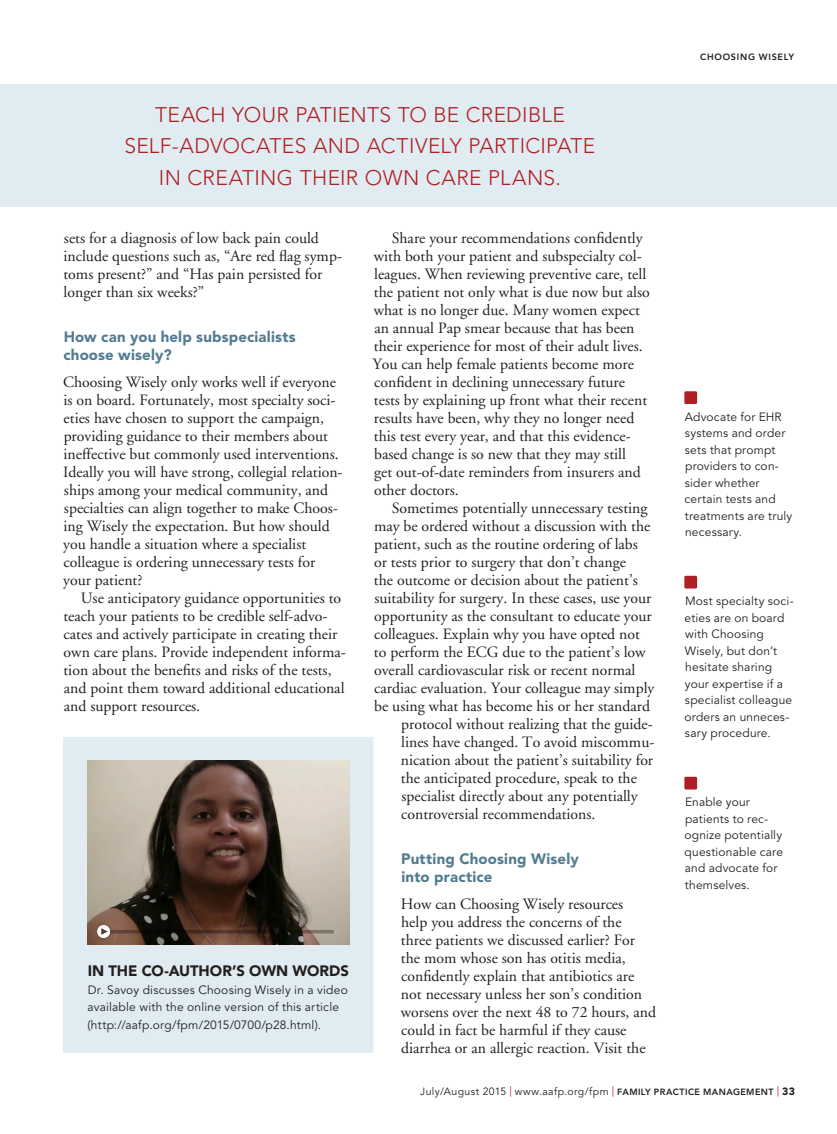
<style>
.page{position:relative;width:837px;height:1134px;background:#fff}
.page>*{position:absolute;margin:0;border:0;box-sizing:border-box;transform-origin:0 0}
.pull_quote{font:300 21px/31.5px "Avenir LT Std";letter-spacing:.015em;color:#b01f23;text-align:center}
.body{font:15.75px/18px "Adobe Garamond";color:#231f20}
.body_no_indent{font:15.75px/18px "Adobe Garamond";color:#231f20}
.subhead{font:900 15px/18px "Avenir LT Std";letter-spacing:.01em;color:#527b90}
.sidebar_body{font:900 15px "Avenir LT Std";letter-spacing:-.005em;color:#231f20}
.speed_bar_body_right{font:12px/16.5px "Avenir LT Std";letter-spacing:.015em;color:#231f20}
.sidebar_body-2{font:12px/17.2px "Avenir LT Std";letter-spacing:.02em;color:#231f20}
.t1{font:10.5px "Avenir LT Std";letter-spacing:.04em;color:#231f20}
.turnslug{font:800 9px "Avenir LT Std";letter-spacing:.085em;color:#231f20}
.s1{font-family:"Adobe Garamond";color:#a4142c}
.s2{font-weight:800;font-size:9px}
.s3{font-weight:900}
</style>
<div class="page">
<div style="left:0;top:84px;width:837px;height:123px;background:#e0ecf1"></div>
<div style="left:684px;top:391px;width:13px;height:13px;background:#b01f23;border-radius:2px"></div>
<div style="left:684px;top:576px;width:13px;height:13px;background:#b01f23;border-radius:2px"></div>
<div style="left:684px;top:777px;width:13px;height:13px;background:#b01f23;border-radius:2px"></div>
<div style="left:63px;top:737px;width:311px;height:316px;background:#e0ecf1"></div>
<img style="left:87px;top:761px;width:263px;height:184px">
<div style="left:95px;top:922px;width:18px;height:18px;background:#231f20;opacity:.35"></div>
<svg style="left:97px;top:925px;width:237px;height:13px;background:#534136"></svg>
<p class="pull_quote" style="left:125px;top:99px;width:472px">TEACH YOUR PATIENTS TO BE CREDIBLE<br>SELF-ADVOCATES AND ACTIVELY PARTICIPATE<br>IN CREATING THEIR OWN CARE PLANS.</p>
<p class="body" style="left:63px;top:229px;width:280px">sets for a diagnosis of low back pain could include questions such as, “Are red flag symp&shy;toms present?” and “Has pain persisted for longer than six weeks?”</p>
<p class="subhead" style="left:63px;top:328px;width:234px">How can you help subspecialists choose wisely?</p>
<p class="body_no_indent" style="left:63px;top:373px;width:281px">Choosing Wisely only works well if everyone is on board. Fortunately, most specialty soci&shy;eties have chosen to support the campaign, providing guidance to their members about ineffective but commonly used interventions.<br>Ideally you will have strong, collegial relation&shy;ships among your medical community, and specialties can align together to make Choos&shy;ing Wisely the expectation. But how should you handle a situation where a specialist colleague is ordering unnecessary tests for your patient?</p>
<p class="body" style="left:63px;top:589px;width:284px;text-indent:17px">Use anticipatory guidance opportunities to teach your patients to be credible self-advo&shy;cates and actively participate in creating their own care plans. Provide independent informa&shy;tion about the benefits and risks of the tests, and point them toward additional educational and support resources.</p>
<p class="sidebar_body" style="left:88px;top:962px;width:263px">IN THE CO-AUTHOR’S OWN WORDS</p>
<p class="sidebar_body-2" style="left:87px;top:982px;width:262px">Dr. Savoy discusses Choosing Wisely in a video available with the online version of this article (http://aafp.org/fpm/2015/0700/p28.html).</p>
<p class="body" style="left:373px;top:229px;width:279px;text-indent:19px">Share your recommendations confidently with both your patient and subspecialty col&shy;leagues. When reviewing preventive care, tell the patient not only what is due now but also what is no longer due. Many women expect an annual Pap smear because that has been their experience for most of their adult lives.<br>You can help female patients become more confident in declining unnecessary future tests by explaining up front what their recent results have been, why they no longer need this test every year, and that this evidence&shy;based change is so new that they may still<br>get out-of-date reminders from insurers and other doctors.</p>
<p class="body" style="left:392px;top:499px;width:257px">Sometimes potentially unnecessary testing</p>
<p class="body" style="left:374px;top:517px;width:278px">may be ordered without a discussion with the</p>
<p class="body" style="left:374px;top:535px;width:265px">patient, such as the routine ordering of labs</p>
<p class="body" style="left:374px;top:553px;width:253px">or tests prior to surgery that don’t change</p>
<p class="body" style="left:374px;top:571px;width:265px">the outcome or decision about the patient’s</p>
<p class="body" style="left:374px;top:589px;width:279px">suitability for surgery. In these cases, use your</p>
<p class="body" style="left:374px;top:607px;width:279px">opportunity as the consultant to educate your</p>
<p class="body" style="left:374px;top:625px;width:267px">colleagues. Explain why you have opted not</p>
<p class="body" style="left:374px;top:643px;width:273px">to perform the ECG due to the patient’s low</p>
<p class="body" style="left:374px;top:661px;width:263px">overall cardiovascular risk or recent normal</p>
<p class="body" style="left:374px;top:679px;width:282px">cardiac evaluation. Your colleague may simply</p>
<p class="body" style="left:374px;top:697px;width:277px">be using what has become his or her standard</p>
<p class="body" style="left:401px;top:715px;width:253px">protocol without realizing that the guide-</p>
<p class="body" style="left:401px;top:733px;width:255px">lines have changed. To avoid miscommu-</p>
<p class="body" style="left:401px;top:751px;width:254px">nication about the patient’s suitability for</p>
<p class="body" style="left:401px;top:769px;width:237px">the anticipated procedure, speak to the</p>
<p class="body" style="left:401px;top:787px;width:238px">specialist directly about any potentially</p>
<p class="body" style="left:401px;top:805px;width:196px">controversial recommendations.</p>
<p class="subhead" style="left:401px;top:850px;width:179px">Putting Choosing Wisely into practice</p>
<p class="body_no_indent" style="left:401px;top:895px;width:257px">How can Choosing Wisely resources<br>help you address the concerns of the<br>three patients we discussed earlier? For the mom whose son has otitis media, confidently explain that antibiotics are not necessary unless her son’s condition worsens over the next 48 to 72 hours, and could in fact be harmful if they cause diarrhea or an allergic reaction. Visit the</p>
<p class="turnslug" style="left:700px;top:52px;width:95px">CHOOSING WISELY</p>
<p class="speed_bar_body_right" style="left:685px;top:408px;width:109px">Advocate for EHR systems and order sets that prompt providers to con&shy;sider whether certain tests and treatments are truly necessary.</p>
<p class="speed_bar_body_right" style="left:685px;top:593px;width:111px">Most specialty soci&shy;eties are on board with Choosing<br>Wisely, but don’t hesitate sharing your expertise if a specialist colleague orders an unneces&shy;sary procedure.</p>
<p class="speed_bar_body_right" style="left:685px;top:794px;width:100px">Enable your patients to rec&shy;ognize potentially questionable care and advocate for themselves.</p>
<p class="t1" style="left:420px;top:1086px;width:376px">July/August 2015 <span class="s1">|</span> www.aafp.org/fpm <span class="s1">|</span> <span class="s2">FAMILY PRACTICE MANAGEMENT</span> <span class="s1">|</span> <span class="s3">33</span></p>
</div>
